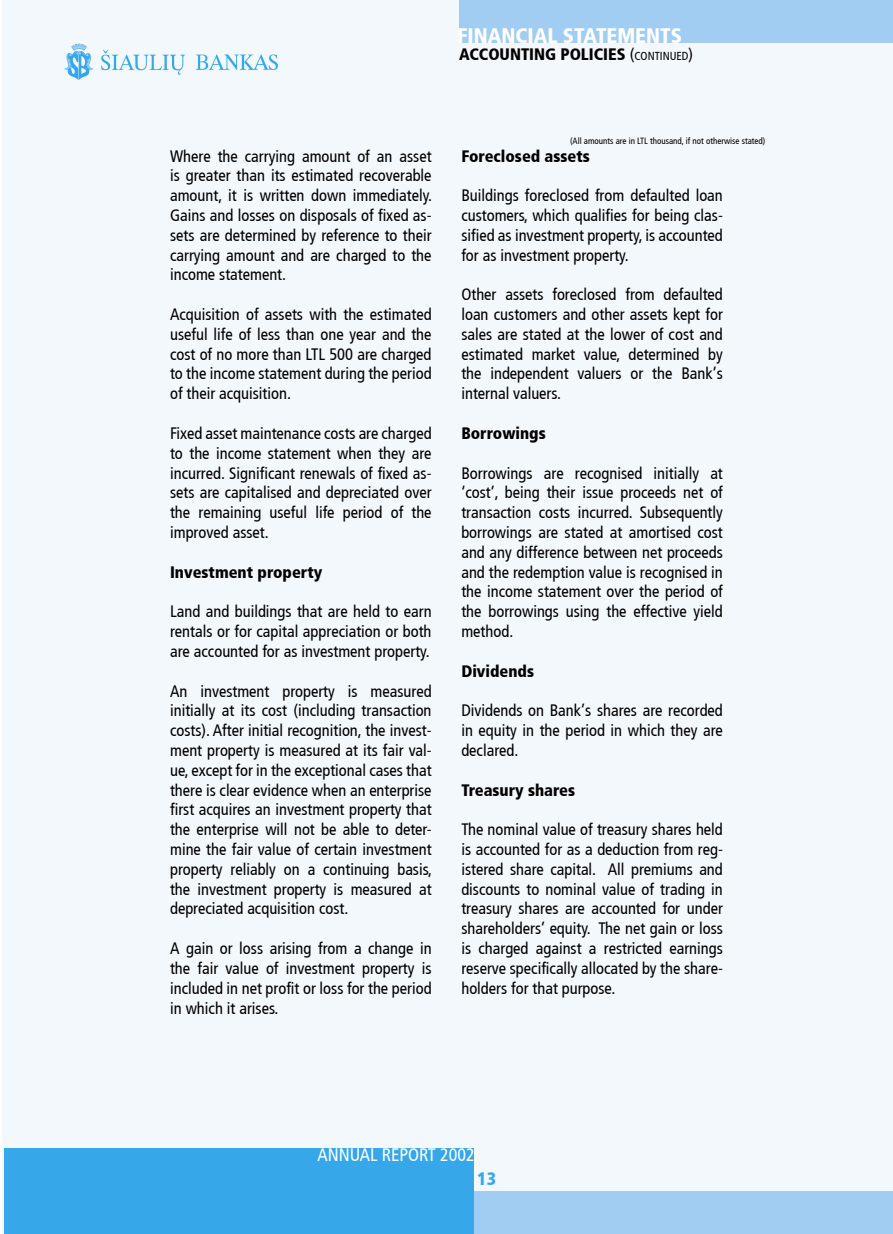
<style>
.page{position:relative;width:893px;height:1234px;background:#fff}
.page>*{position:absolute;margin:0;border:0;box-sizing:border-box;transform-origin:0 0}
.t1{font:21px "Frutiger Condensed LT Bold";color:#fff}
.t2{font:18px "Frutiger Condensed LT Normal";color:#fff}
.t3{font:18px "Frutiger Condensed LT Bold";color:#36a7e9}
.Visas{font:16.5px/19.8px "Frutiger Condensed LT Normal";color:#000;text-align:justify}
.Visas-2{font:16.5px "Frutiger Condensed LT Bold";color:#000}
.Visas_Pav_didelis{font:16.5px "Frutiger Condensed LT Bold";color:#000}
.t4{font:9px "Frutiger Condensed LT Normal";color:#000}
.s1{font-family:"Frutiger Condensed LT Normal"}
.s2{font-family:"Frutiger Condensed LT Normal";font-size:11.55px}
</style>
<div class="page">
<div style="left:2px;top:0;width:891px;height:1233px;background:#f3f8fd"></div>
<div style="left:408px;top:1191px;width:485px;height:42px;background:#a1cdf2"></div>
<div style="left:4px;top:1148px;width:470px;height:85px;background:#36a7e9"></div>
<div style="left:459px;top:0;width:434px;height:43px;background:#a1cdf2"></div>
<svg style="left:196px;top:54px;width:82px;height:16px"></svg>
<svg style="left:101px;top:50px;width:84px;height:25px"></svg>
<svg style="left:64px;top:44px;width:29px;height:36px"></svg>
<p class="t1" style="left:458px;top:23px;width:226px">FINANCIAL STATEMENTS</p>
<p class="Visas_Pav_didelis" style="left:459px;top:44px;width:236px">ACCOUNTING POLICIES <span class="s1">(</span><span class="s2">CONTINUED</span><span class="s1">)</span></p>
<p class="Visas" style="left:170px;top:146px;width:264px">Where the carrying amount of an asset is greater than its estimated recoverable amount, it is written down immediately.<br>Gains and losses on disposals of fixed as&shy;sets are determined by reference to their carrying amount and are charged to the income statement.</p>
<p class="Visas" style="left:170px;top:304px;width:263px">Acquisition of assets with the estimated useful life of less than one year and the cost of no more than LTL 500 are charged to the income statement during the period of their acquisition.</p>
<p class="Visas" style="left:170px;top:423px;width:263px">Fixed asset maintenance costs are charged to the income statement when they are incurred. Significant renewals of fixed as&shy;sets are capitalised and depreciated over the remaining useful life period of the improved asset.</p>
<p class="Visas-2" style="left:170px;top:562px;width:154px">Investment property</p>
<p class="Visas" style="left:170px;top:601px;width:263px">Land and buildings that are held to earn rentals or for capital appreciation or both are accounted for as investment property.</p>
<p class="Visas" style="left:170px;top:680px;width:264px">An investment property is measured initially at its cost (including transaction costs). After initial recognition, the invest&shy;ment property is measured at its fair val&shy;ue, except for in the exceptional cases that there is clear evidence when an enterprise first acquires an investment property that the enterprise will not be able to deter&shy;mine the fair value of certain investment property reliably on a continuing basis, the investment property is measured at depreciated acquisition cost.</p>
<p class="Visas" style="left:170px;top:938px;width:263px">A gain or loss arising from a change in the fair value of investment property is included in net profit or loss for the period in which it arises.</p>
<p class="t4" style="left:570px;top:135px;width:197px">(All amounts are in LTL thousand, if not otherwise stated)</p>
<p class="Visas-2" style="left:461px;top:146px;width:130px">Foreclosed assets</p>
<p class="Visas" style="left:461px;top:185px;width:263px">Buildings foreclosed from defaulted loan customers, which qualifies for being clas&shy;sified as investment property, is accounted for as investment property.</p>
<p class="Visas" style="left:461px;top:284px;width:263px">Other assets foreclosed from defaulted loan customers and other assets kept for sales are stated at the lower of cost and estimated market value, determined by the independent valuers or the Bank’s internal valuers.</p>
<p class="Visas-2" style="left:461px;top:423px;width:86px">Borrowings</p>
<p class="Visas" style="left:461px;top:463px;width:263px">Borrowings are recognised initially at ‘cost’, being their issue proceeds net of transaction costs incurred. Subsequently borrowings are stated at amortised cost and any difference between net proceeds and the redemption value is recognised in the income statement over the period of the borrowings using the effective yield method.</p>
<p class="Visas-2" style="left:461px;top:661px;width:74px">Dividends</p>
<p class="Visas" style="left:461px;top:700px;width:263px">Dividends on Bank’s shares are recorded in equity in the period in which they are declared.</p>
<p class="Visas-2" style="left:461px;top:779px;width:115px">Treasury shares</p>
<p class="Visas" style="left:461px;top:819px;width:263px">The nominal value of treasury shares held is accounted for as a deduction from reg&shy;istered share capital. All premiums and discounts to nominal value of trading in treasury shares are accounted for under shareholders’ equity. The net gain or loss is charged against a restricted earnings reserve specifically allocated by the share&shy;holders for that purpose.</p>
<p class="t2" style="left:318px;top:1144px;width:159px">ANNUAL REPORT 2002</p>
<p class="t3" style="left:477px;top:1167px;width:20px">13</p>
</div>
